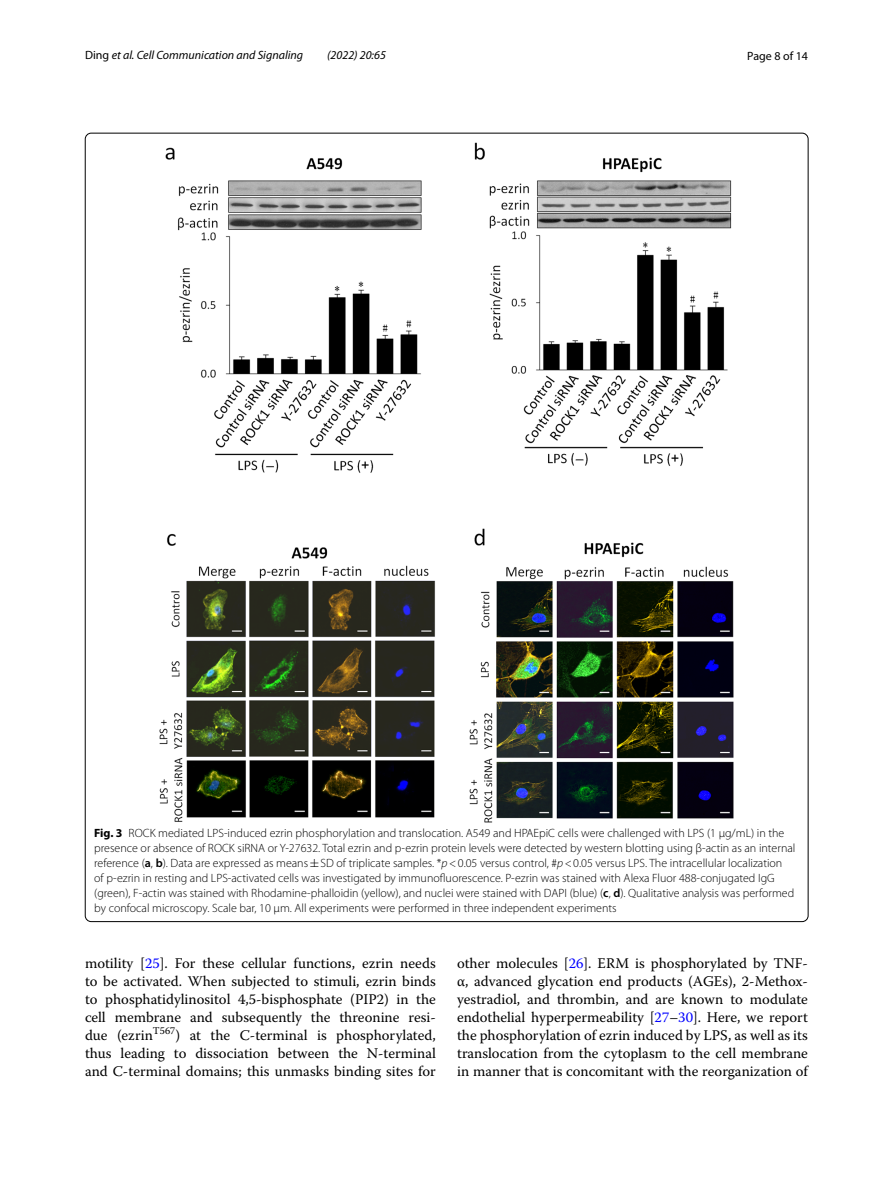
<style>
.page{position:relative;width:893px;height:1187px;background:#fff}
.page>*{position:absolute;margin:0;border:0;box-sizing:border-box;transform-origin:0 0}
.t1{font:14.7px/18px "Warnock Pro";color:#000;text-align:justify}
.t2{font:300 12px/15px "Myriad Pro";color:#000}
.t3{font:italic 12px "Myriad Pro";color:#000}
.t4{font:12px "Myriad Pro";color:#000}
.s1{font-style:normal}
.s2{font-weight:700}
.s3{font-weight:600}
.s4{font-family:"MTSY";font-weight:400}
.s5{font-style:italic}
.s6{color:#00f}
</style>
<div class="page">
<img style="left:160px;top:142px;width:574px;height:680px">
<p class="t3" style="left:85px;top:48px;width:220px"><span class="s1">Ding</span> et al. Cell Communication and Signaling</p>
<p class="t3" style="left:327px;top:48px;width:60px">(2022) 20:65</p>
<p class="t4" style="left:747px;top:48px;width:62px">Page 8 of 14</p>
<p class="t2" style="left:94px;top:826px;width:703px"><span class="s2">Fig. 3</span> ROCK mediated LPS-induced ezrin phosphorylation and translocation. A549 and HPAEpiC cells were challenged with LPS (1 µg/mL) in the presence or absence of ROCK siRNA or Y-27632. Total ezrin and p-ezrin protein levels were detected by western blotting using β-actin as an internal reference (<span class="s3">a</span>, <span class="s3">b</span>). Data are expressed as means<span class="s4">±</span>SD of triplicate samples. *<span class="s5">p</span>&lt;0.05 versus control, #<span class="s5">p</span>&lt;0.05 versus LPS. The intracellular localization<br>of p-ezrin in resting and LPS-activated cells was investigated by immunofluorescence. P-ezrin was stained with Alexa Fluor 488-conjugated IgG (green), F-actin was stained with Rhodamine-phalloidin (yellow), and nuclei were stained with DAPI (blue) (<span class="s3">c</span>, <span class="s3">d</span>). Qualitative analysis was performed by confocal microscopy. Scale bar, 10 μm. All experiments were performed in three independent experiments</p>
<p class="t1" style="left:85px;top:954px;width:352px">motility [<span class="s6">25</span>]. For these cellular functions, ezrin needs to be activated. When subjected to stimuli, ezrin binds to phosphatidylinositol 4,5-bisphosphate (PIP2) in the cell membrane and subsequently the threonine resi&shy;due (ezrin<sup>T567</sup>) at the C-terminal is phosphorylated, thus leading to dissociation between the N-terminal and C-terminal domains; this unmasks binding sites for</p>
<p class="t1" style="left:457px;top:954px;width:352px">other molecules [<span class="s6">26</span>]. ERM is phosphorylated by TNF&shy;α, advanced glycation end products (AGEs), 2-Methox&shy;yestradiol, and thrombin, and are known to modulate endothelial hyperpermeability [<span class="s6">27</span>–<span class="s6">30</span>]. Here, we report the phosphorylation of ezrin induced by LPS, as well as its translocation from the cytoplasm to the cell membrane in manner that is concomitant with the reorganization of</p>
</div>
